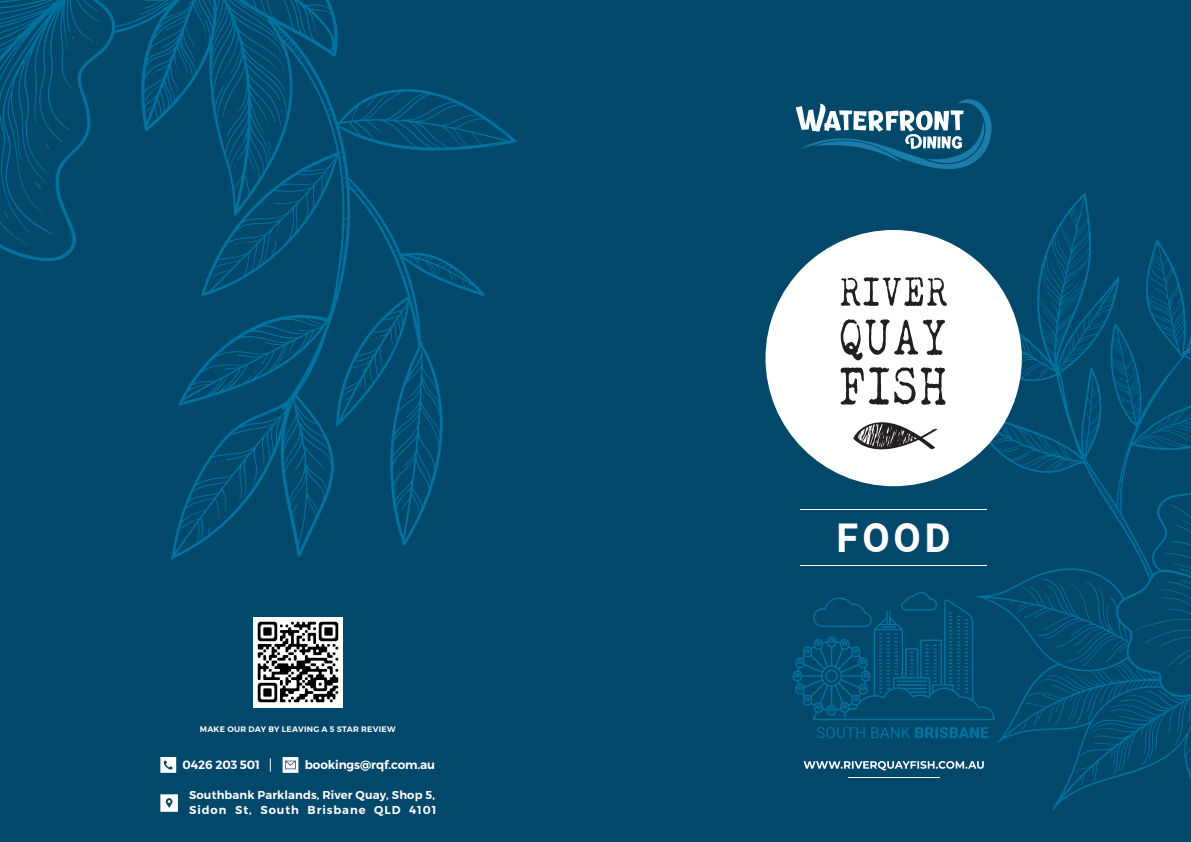
<style>
.page{position:relative;width:1191px;height:842px;background:#02486a}
.page>*{position:absolute;margin:0;border:0;box-sizing:border-box;transform-origin:0 0}
.t1{font:700 39.6px "Araboto";color:#fff}
.Description{font:600 12px "Montserrat";letter-spacing:-.01em;color:#fff}
.Description-2{font:600 11.5px "Montserrat";letter-spacing:.01em;color:#fff}
.Description-3{font:600 11.5px "Montserrat";letter-spacing:.08em;color:#fff}
.Description-4{font:600 8px "Montserrat";letter-spacing:.03em;color:#fff}
</style>
<div class="page">
<svg style="left:953px;top:192px;width:238px;height:618px"></svg>
<svg style="left:0;top:0;width:516px;height:560px"></svg>
<svg style="left:793px;top:591px;width:201px;height:147px"></svg>
<div style="left:765px;top:230px;width:256px;height:256px;background:#fff;border-radius:50%"></div>
<svg style="left:840px;top:277px;width:107px;height:29px"></svg>
<svg style="left:840px;top:319px;width:105px;height:41px"></svg>
<svg style="left:840px;top:367px;width:75px;height:38px"></svg>
<svg style="left:921px;top:367px;width:24px;height:38px"></svg>
<svg style="left:853px;top:422px;width:85px;height:28px"></svg>
<svg style="left:803px;top:761px;width:180px;height:9px"></svg>
<hr style="left:848px;top:777px;width:91px;height:1px;background:#fff">
<svg style="left:795px;top:99px;width:197px;height:70px"></svg>
<hr style="left:800px;top:565px;width:187px;height:1px;background:#fff">
<hr style="left:800px;top:509px;width:187px;height:1px;background:#fff">
<div style="left:253px;top:618px;width:89px;height:90px;background:#fff"></div>
<img style="left:255px;top:621px;width:84px;height:84px">
<svg style="left:160px;top:794px;width:18px;height:18px"></svg>
<svg style="left:160px;top:757px;width:16px;height:16px"></svg>
<svg style="left:282px;top:757px;width:16px;height:16px"></svg>
<svg style="left:270px;top:758px;width:1px;height:14px"></svg>
<p class="Description-4" style="left:200px;top:724px;width:197px">MAKE OUR DAY BY LEAVING A 5 STAR REVIEW</p>
<p class="Description" style="left:183px;top:757px;width:79px">0426 203 501</p>
<p class="Description" style="left:305px;top:757px;width:132px">bookings@rqf.com.au</p>
<p class="Description-2" style="left:189px;top:788px;width:247px">Southbank Parklands, River Quay, Shop 5,</p>
<p class="Description-3" style="left:189px;top:803px;width:249px">Sidon St, South Brisbane QLD 4101</p>
<p class="t1" style="left:836px;top:510px;width:116px">FOOD</p>
</div>
